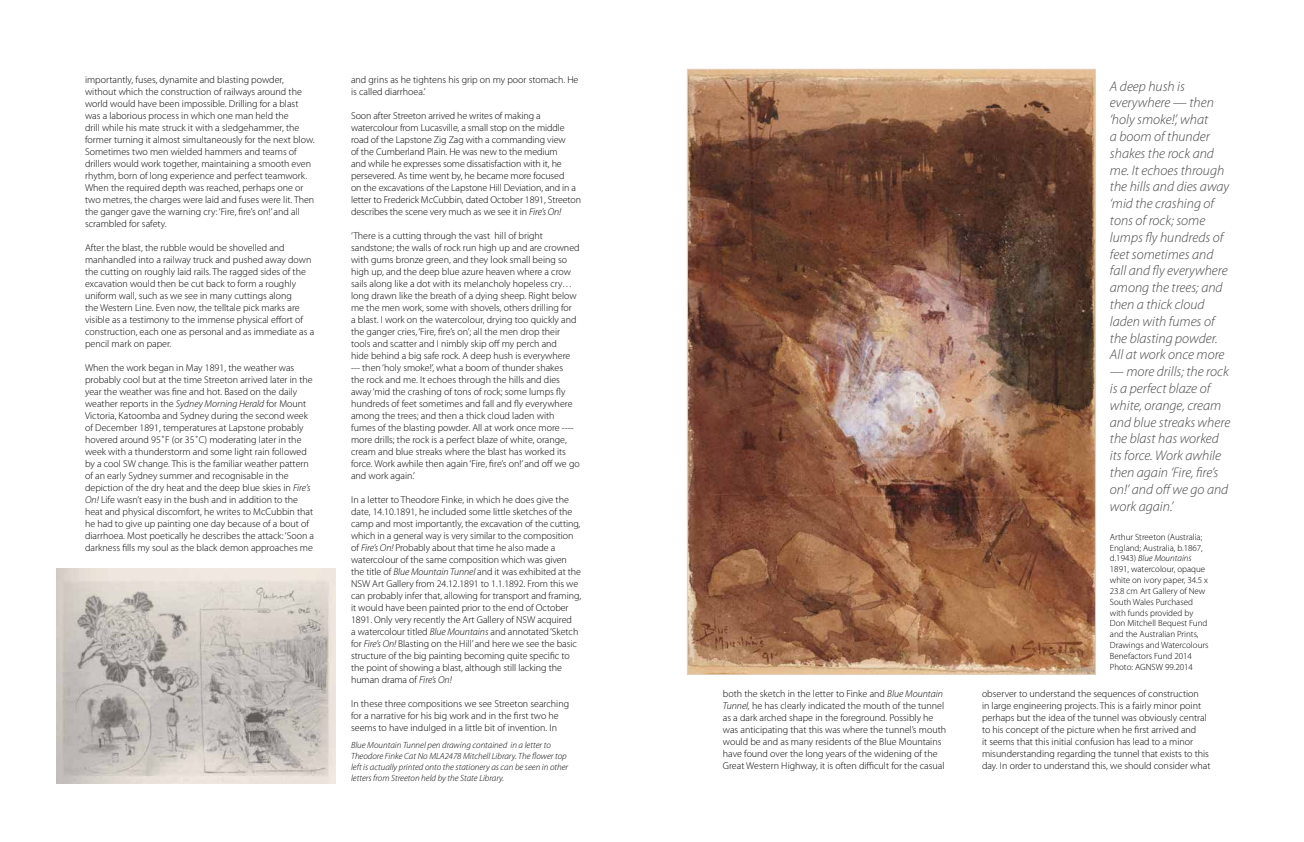
<style>
.page{position:relative;width:1304px;height:842px;background:#fff}
.page>*{position:absolute;margin:0;border:0;box-sizing:border-box;transform-origin:0 0}
.t1{font:italic 300 14px/16.8px "Myriad Pro";color:#464547}
.t2{font:300 10px/12px "Myriad Pro";color:#000}
.t3{font:300 9px/10.8px "Myriad Pro";color:#000}
.t4{font:italic 300 9px/10.8px "Myriad Pro";color:#000}
.s1{font-style:italic}
</style>
<div class="page">
<img style="left:57px;top:569px;width:278px;height:214px">
<img style="left:689px;top:71px;width:405px;height:602px">
<p class="t2" style="left:85px;top:73px;width:231px">importantly, fuses, dynamite and blasting powder, without which the construction of railways around the world would have been impossible. Drilling for a blast was a laborious process in which one man held the<br>drill while his mate struck it with a sledgehammer, the former turning it almost simultaneously for the next blow.<br>Sometimes two men wielded hammers and teams of drillers would work together, maintaining a smooth even rhythm, born of long experience and perfect teamwork.<br>When the required depth was reached, perhaps one or two metres, the charges were laid and fuses were lit. Then the ganger gave the warning cry: ‘Fire, fire’s on!’ and all scrambled for safety.</p>
<p class="t2" style="left:85px;top:241px;width:231px">After the blast, the rubble would be shovelled and manhandled into a railway truck and pushed away down the cutting on roughly laid rails. The ragged sides of the excavation would then be cut back to form a roughly uniform wall, such as we see in many cuttings along<br>the Western Line. Even now, the telltale pick marks are visible as a testimony to the immense physical effort of construction, each one as personal and as immediate as a pencil mark on paper.</p>
<p class="t2" style="left:85px;top:361px;width:231px">When the work began in May 1891, the weather was probably cool but at the time Streeton arrived later in the year the weather was fine and hot. Based on the daily weather reports in the <span class="s1">Sydney Morning Herald</span> for Mount Victoria, Katoomba and Sydney during the second week of December 1891, temperatures at Lapstone probably hovered around 95˚F (or 35˚C) moderating later in the week with a thunderstorm and some light rain followed by a cool SW change. This is the familiar weather pattern of an early Sydney summer and recognisable in the depiction of the dry heat and the deep blue skies in <span class="s1">Fire’s On!</span> Life wasn’t easy in the bush and in addition to the heat and physical discomfort, he writes to McCubbin that he had to give up painting one day because of a bout of diarrhoea. Most poetically he describes the attack: ‘Soon a darkness fills my soul as the black demon approaches me</p>
<p class="t2" style="left:351px;top:74px;width:229px">and grins as he tightens his grip on my poor stomach. He is called diarrhoea.’</p>
<p class="t2" style="left:351px;top:110px;width:232px">Soon after Streeton arrived he writes of making a watercolour from Lucasville, a small stop on the middle road of the Lapstone Zig Zag with a commanding view<br>of the Cumberland Plain. He was new to the medium<br>and while he expresses some dissatisfaction with it, he persevered. As time went by, he became more focused<br>on the excavations of the Lapstone Hill Deviation, and in a letter to Frederick McCubbin, dated October 1891, Streeton describes the scene very much as we see it in <span class="s1">Fire’s On!</span></p>
<p class="t2" style="left:351px;top:230px;width:230px">‘There is a cutting through the vast hill of bright sandstone; the walls of rock run high up and are crowned with gums bronze green, and they look small being so high up, and the deep blue azure heaven where a crow sails along like a dot with its melancholy hopeless cry… long drawn like the breath of a dying sheep. Right below me the men work, some with shovels, others drilling for<br>a blast. I work on the watercolour, drying too quickly and the ganger cries, ‘Fire, fire’s on’; all the men drop their tools and scatter and I nimbly skip off my perch and<br>hide behind a big safe rock. A deep hush is everywhere --- then ‘holy smoke!’, what a boom of thunder shakes<br>the rock and me. It echoes through the hills and dies away ‘mid the crashing of tons of rock; some lumps fly hundreds of feet sometimes and fall and fly everywhere among the trees; and then a thick cloud laden with fumes of the blasting powder. All at work once more ---- more drills; the rock is a perfect blaze of white, orange, cream and blue streaks where the blast has worked its force. Work awhile then again ‘Fire, fire’s on!’ and off we go and work again.’</p>
<p class="t2" style="left:351px;top:494px;width:232px">In a letter to Theodore Finke, in which he does give the date, 14.10.1891, he included some little sketches of the camp and most importantly, the excavation of the cutting, which in a general way is very similar to the composition of <span class="s1">Fire’s On!</span> Probably about that time he also made a watercolour of the same composition which was given the title of <span class="s1">Blue Mountain Tunnel</span> and it was exhibited at the NSW Art Gallery from 24.12.1891 to 1.1.1892. From this we can probably infer that, allowing for transport and framing, it would have been painted prior to the end of October 1891. Only very recently the Art Gallery of NSW acquired<br>a watercolour titled <span class="s1">Blue Mountains</span> and annotated ‘Sketch for <span class="s1">Fire’s On!</span> Blasting on the Hill’ and here we see the basic structure of the big painting becoming quite specific to the point of showing a blast, although still lacking the human drama of <span class="s1">Fire’s On!</span></p>
<p class="t2" style="left:351px;top:698px;width:220px">In these three compositions we see Streeton searching for a narrative for his big work and in the first two he seems to have indulged in a little bit of invention. In</p>
<p class="t4" style="left:351px;top:740px;width:219px">Blue Mountain Tunnel pen drawing contained in a letter to Theodore Finke Cat No MLA2478 Mitchell Library. The flower top left is actually printed onto the stationery as can be seen in other letters from Streeton held by the State Library.</p>
<p class="t1" style="left:1110px;top:78px;width:121px">A deep hush is everywhere — then ‘holy smoke!’, what<br>a boom of thunder shakes the rock and me. It echoes through the hills and dies away ‘mid the crashing of tons of rock; some lumps fly hundreds of feet sometimes and fall and fly everywhere among the trees; and then a thick cloud laden with fumes of the blasting powder.<br>All at work once more</p>
<h1 class="t1" style="left:1110px;top:363px;width:122px">— more drills; the rock is a perfect blaze of white, orange, cream and blue streaks where the blast has worked its force. Work awhile then again ‘Fire, fire’s on!’ and off we go and work again.’</h1>
<p class="t3" style="left:1110px;top:532px;width:100px">Arthur Streeton (Australia;<br>England; Australia, b.1867, d.1943) <span class="s1">Blue Mountains<br></span>1891, watercolour, opaque white on ivory paper, 34.5 x<br>23.8 cm Art Gallery of New<br>South Wales Purchased with funds provided by<br>Don Mitchell Bequest Fund and the Australian Prints,<br>Drawings and Watercolours<br>Benefactors Fund 2014<br>Photo: AGNSW 99.2014</p>
<p class="t2" style="left:723px;top:687px;width:225px">both the sketch in the letter to Finke and <span class="s1">Blue Mountain Tunnel,</span> he has clearly indicated the mouth of the tunnel as a dark arched shape in the foreground. Possibly he was anticipating that this was where the tunnel’s mouth would be and as many residents of the Blue Mountains have found over the long years of the widening of the Great Western Highway, it is often difficult for the casual</p>
<p class="t2" style="left:982px;top:687px;width:230px">observer to understand the sequences of construction<br>in large engineering projects. This is a fairly minor point perhaps but the idea of the tunnel was obviously central to his concept of the picture when he first arrived and<br>it seems that this initial confusion has lead to a minor misunderstanding regarding the tunnel that exists to this day. In order to understand this, we should consider what</p>
</div>
